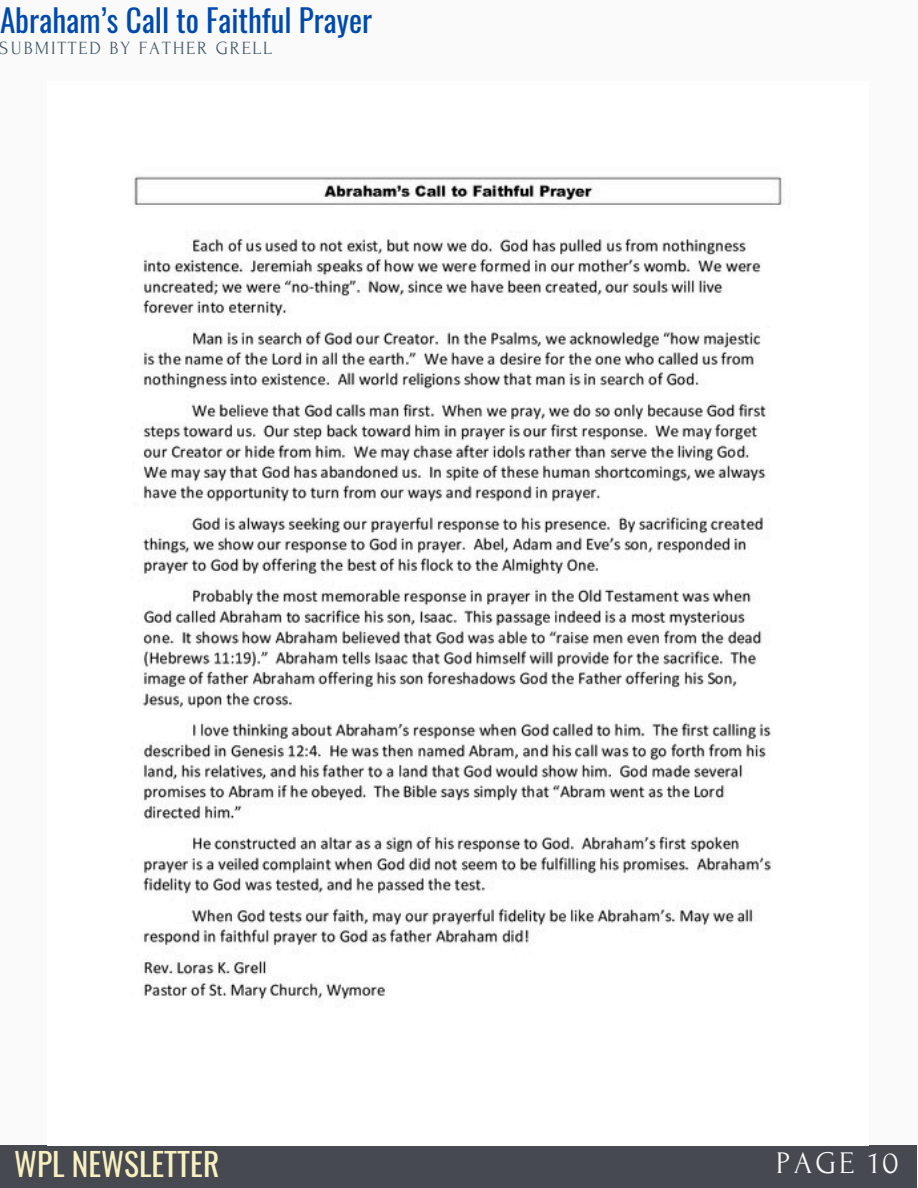
<style>
.page{position:relative;width:918px;height:1188px;background:#fafafa}
.page>*{position:absolute;margin:0;border:0;box-sizing:border-box;transform-origin:0 0}
.t1{font:31.5px "Oswald";color:#f9f0c1}
.t2{font:31.5px "Forum";letter-spacing:.1em;color:#fafafa}
.t3{font:31.05px "Oswald";color:#004aad}
.t4{font:18.6px "Forum";letter-spacing:.1em;color:#435967}
</style>
<div class="page">
<div style="left:0;top:1145px;width:916px;height:43px;background:#464a50"></div>
<img style="left:134px;top:176px;width:648px;height:824px">
<p class="t3" style="left:0;top:-4px;width:374px">Abraham’s Call to Faithful Prayer</p>
<p class="t4" style="left:0;top:38px;width:273px">SUBMITTED BY FATHER GRELL</p>
<h2 class="t1" style="left:14px;top:1139px;width:207px">WPL NEWSLETTER</h2>
<p class="t2" style="left:776px;top:1146px;width:124px">PAGE 10</p>
</div>
